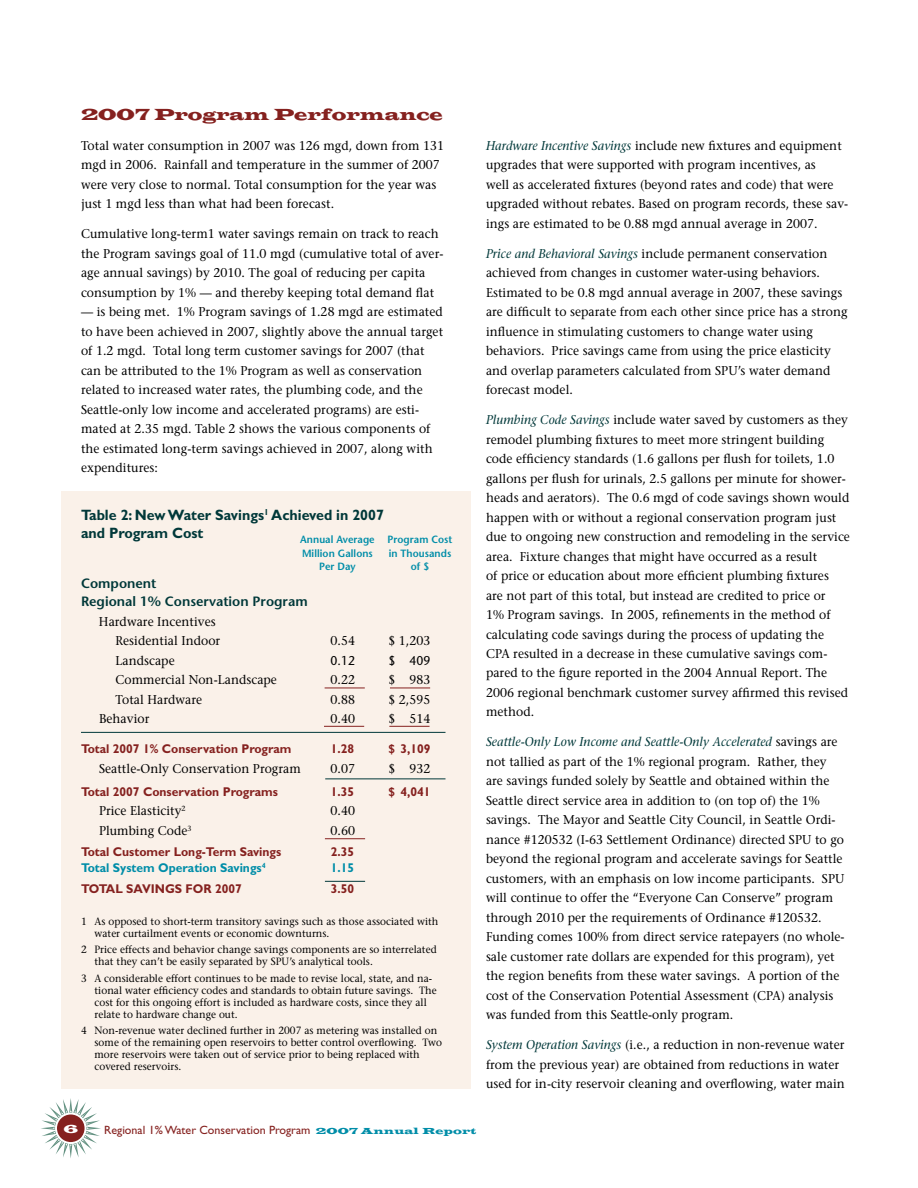
<style>
.page{position:relative;width:918px;height:1188px;background:#fff}
.page>*{position:absolute;margin:0;border:0;box-sizing:border-box;transform-origin:0 0}
.t1{font:16.5px "Latin Wide";letter-spacing:.005em;color:#85211f;scale:.9 1}
.t2{font:700 15px/18px "Gill Sans";color:#003839;scale:.95 1}
.t3{font:600 13.5px/18px "Stone Sans";color:#003839}
.t4{font:12.75px/19.5px "Stone Serif";letter-spacing:.005em;color:#000;scale:.95 1}
.t5{font:700 12.75px "Gill Sans";color:#85211f;scale:.95 1}
.t6{font:700 12.75px "Gill Sans";color:#008da8;scale:.95 1}
.t7{font:12.75px "Stone Sans";color:#000;scale:.95 1}
.t8{font:12px "Gill Sans";color:#85211f}
.t9{font:12px "Latin Wide";color:#fff}
.t10{font:10.5px/12px "Stone Serif";letter-spacing:.005em;color:#000;scale:.95 1}
.t11{font:600 10.5px/13.5px "Stone Sans";letter-spacing:.005em;color:#008da8;scale:.95 1}
.s1{font-style:italic;color:#003839}
.s2{font-family:"Latin Wide";font-size:9px;color:#008da8}
</style>
<div class="page">
<svg style="left:41px;top:1098px;width:60px;height:60px"></svg>
<div style="left:61px;top:491px;width:410px;height:598px;background:#faf1e9"></div>
<hr style="left:325px;top:688px;width:40px;height:1px;background:#85211f">
<hr style="left:81px;top:732px;width:365px;height:1px;background:#003839">
<hr style="left:325px;top:778px;width:121px;height:1px;background:#003839">
<hr style="left:390px;top:688px;width:40px;height:1px;background:#85211f">
<hr style="left:324px;top:726px;width:40px;height:1px;background:#85211f">
<hr style="left:389px;top:726px;width:41px;height:1px;background:#85211f">
<hr style="left:325px;top:838px;width:40px;height:1px;background:#85211f">
<hr style="left:325px;top:881px;width:40px;height:1px;background:#003839">
<p class="t1" style="left:81px;top:104px;width:403px">2007 Program Performance</p>
<p class="t4" style="left:81px;top:135px;width:384px">Total water consumption in 2007 was 126 mgd, down from 131 mgd in 2006. Rainfall and temperature in the summer of 2007 were very close to normal. Total consumption for the year was just 1 mgd less than what had been forecast.</p>
<p class="t4" style="left:81px;top:224px;width:383px">Cumulative long-term1 water savings remain on track to reach the Program savings goal of 11.0 mgd (cumulative total of aver&shy;age annual savings) by 2010. The goal of reducing per capita consumption by 1% — and thereby keeping total demand flat</p>
<p class="t4" style="left:81px;top:302px;width:383px">— is being met. 1% Program savings of 1.28 mgd are estimated to have been achieved in 2007, slightly above the annual target of 1.2 mgd. Total long term customer savings for 2007 (that can be attributed to the 1% Program as well as conservation related to increased water rates, the plumbing code, and the Seattle-only low income and accelerated programs) are esti&shy;mated at 2.35 mgd. Table 2 shows the various components of the estimated long-term savings achieved in 2007, along with expenditures:</p>
<p class="t2" style="left:81px;top:506px;width:320px">Table 2: New Water Savings<sup>1</sup> Achieved in 2007 and Program Cost</p>
<p class="t11" style="left:300px;top:533px;width:162px">Annual Average Program Cost<br>Million Gallons</p>
<p class="t11" style="left:389px;top:546px;width:67px">in Thousands</p>
<p class="t3" style="left:81px;top:574px;width:228px">Component<br>Regional 1% Conservation Program</p>
<p class="t4" style="left:115px;top:611px;width:112px;text-indent:-16px">Hardware Incentives<br>Residential Indoor</p>
<p class="t11" style="left:319px;top:560px;width:40px">Per Day</p>
<p class="t11" style="left:411px;top:560px;width:21px">of $</p>
<p class="t4" style="left:330px;top:631px;width:27px">0.54</p>
<p class="t4" style="left:389px;top:631px;width:46px">$ 1,203</p>
<p class="t4" style="left:116px;top:650px;width:64px">Landscape</p>
<p class="t7" style="left:330px;top:652px;width:27px">0.12</p>
<p class="t7" style="left:389px;top:652px;width:46px">$ 409</p>
<p class="t4" style="left:116px;top:670px;width:171px">Commercial Non-Landscape</p>
<p class="t4" style="left:331px;top:670px;width:27px">0.22</p>
<p class="t4" style="left:389px;top:670px;width:46px">$ 983</p>
<p class="t4" style="left:116px;top:689px;width:93px">Total Hardware</p>
<p class="t4" style="left:331px;top:689px;width:27px">0.88</p>
<p class="t4" style="left:389px;top:689px;width:46px">$ 2,595</p>
<p class="t4" style="left:99px;top:709px;width:55px">Behavior</p>
<p class="t4" style="left:331px;top:709px;width:27px">0.40</p>
<p class="t4" style="left:389px;top:709px;width:46px">$ 514</p>
<p class="t5" style="left:81px;top:741px;width:223px">Total 2007 1% Conservation Program</p>
<p class="t5" style="left:331px;top:741px;width:26px">1.28</p>
<p class="t5" style="left:389px;top:741px;width:46px">$ 3,109</p>
<p class="t4" style="left:99px;top:758px;width:214px">Seattle-Only Conservation Program</p>
<p class="t4" style="left:331px;top:758px;width:27px">0.07</p>
<p class="t4" style="left:389px;top:758px;width:46px">$ 932</p>
<p class="t5" style="left:81px;top:784px;width:209px">Total 2007 Conservation Programs</p>
<p class="t5" style="left:331px;top:784px;width:26px">1.35</p>
<p class="t5" style="left:389px;top:784px;width:46px">$ 4,041</p>
<p class="t4" style="left:99px;top:801px;width:93px">Price Elasticity<sup>2</sup></p>
<p class="t4" style="left:330px;top:801px;width:27px">0.40</p>
<p class="t4" style="left:99px;top:821px;width:99px">Plumbing Code<sup>3</sup></p>
<p class="t4" style="left:330px;top:821px;width:27px">0.60</p>
<p class="t5" style="left:81px;top:844px;width:212px">Total Customer Long-Term Savings</p>
<p class="t5" style="left:331px;top:844px;width:26px">2.35</p>
<p class="t6" style="left:81px;top:861px;width:196px">Total System Operation Savings<sup>4</sup></p>
<p class="t6" style="left:331px;top:861px;width:26px">1.15</p>
<p class="t5" style="left:81px;top:882px;width:171px">TOTAL SAVINGS FOR 2007</p>
<p class="t5" style="left:331px;top:882px;width:26px">3.50</p>
<p class="t10" style="left:94px;top:915px;width:364px;text-indent:-13px">1 As opposed to short-term transitory savings such as those associated with water curtailment events or economic downturns.</p>
<p class="t10" style="left:94px;top:943px;width:362px;text-indent:-13px">2 Price effects and behavior change savings components are so interrelated that they can’t be easily separated by SPU’s analytical tools.</p>
<p class="t10" style="left:94px;top:972px;width:362px;text-indent:-13px">3 A considerable effort continues to be made to revise local, state, and na&shy;tional water efficiency codes and standards to obtain future savings. The cost for this ongoing effort is included as hardware costs, since they all relate to hardware change out.</p>
<p class="t10" style="left:94px;top:1024px;width:367px;text-indent:-13px">4 Non-revenue water declined further in 2007 as metering was installed on some of the remaining open reservoirs to better control overflowing. Two more reservoirs were taken out of service prior to being replaced with covered reservoirs.</p>
<p class="t4" style="left:486px;top:135px;width:383px"><span class="s1">Hardware Incentive Savings</span> include new fixtures and equipment upgrades that were supported with program incentives, as<br>well as accelerated fixtures (beyond rates and code) that were upgraded without rebates. Based on program records, these sav&shy;ings are estimated to be 0.88 mgd annual average in 2007.</p>
<p class="t4" style="left:486px;top:243px;width:382px"><span class="s1">Price and Behavioral Savings</span> include permanent conservation achieved from changes in customer water-using behaviors.<br>Estimated to be 0.8 mgd annual average in 2007, these savings are difficult to separate from each other since price has a strong influence in stimulating customers to change water using behaviors. Price savings came from using the price elasticity and overlap parameters calculated from SPU’s water demand forecast model.</p>
<p class="t4" style="left:486px;top:410px;width:385px"><span class="s1">Plumbing Code Savings</span> include water saved by customers as they remodel plumbing fixtures to meet more stringent building code efficiency standards (1.6 gallons per flush for toilets, 1.0 gallons per flush for urinals, 2.5 gallons per minute for shower&shy;heads and aerators). The 0.6 mgd of code savings shown would happen with or without a regional conservation program just due to ongoing new construction and remodeling in the service area. Fixture changes that might have occurred as a result<br>of price or education about more efficient plumbing fixtures<br>are not part of this total, but instead are credited to price or<br>1% Program savings. In 2005, refinements in the method of calculating code savings during the process of updating the CPA resulted in a decrease in these cumulative savings com&shy;pared to the figure reported in the 2004 Annual Report. The 2006 regional benchmark customer survey affirmed this revised method.</p>
<p class="t4" style="left:486px;top:732px;width:379px"><span class="s1">Seattle-Only Low Income and Seattle-Only Accelerated</span> savings are not tallied as part of the 1% regional program. Rather, they are savings funded solely by Seattle and obtained within the Seattle direct service area in addition to (on top of) the 1% savings. The Mayor and Seattle City Council, in Seattle Ordi&shy;nance #120532 (I-63 Settlement Ordinance) directed SPU to go beyond the regional program and accelerate savings for Seattle customers, with an emphasis on low income participants. SPU will continue to offer the “Everyone Can Conserve” program through 2010 per the requirements of Ordinance #120532.<br>Funding comes 100% from direct service ratepayers (no whole&shy;sale customer rate dollars are expended for this program), yet the region benefits from these water savings. A portion of the cost of the Conservation Potential Assessment (CPA) analysis was funded from this Seattle-only program.</p>
<p class="t4" style="left:486px;top:1035px;width:379px"><span class="s1">System Operation Savings</span> (i.e., a reduction in non-revenue water from the previous year) are obtained from reductions in water used for in-city reservoir cleaning and overflowing, water main</p>
<p class="t9" style="left:64px;top:1121px;width:16px">6</p>
<p class="t8" style="left:104px;top:1124px;width:373px">Regional 1% Water Conservation Program <span class="s2">2007 Annual Report</span></p>
</div>
